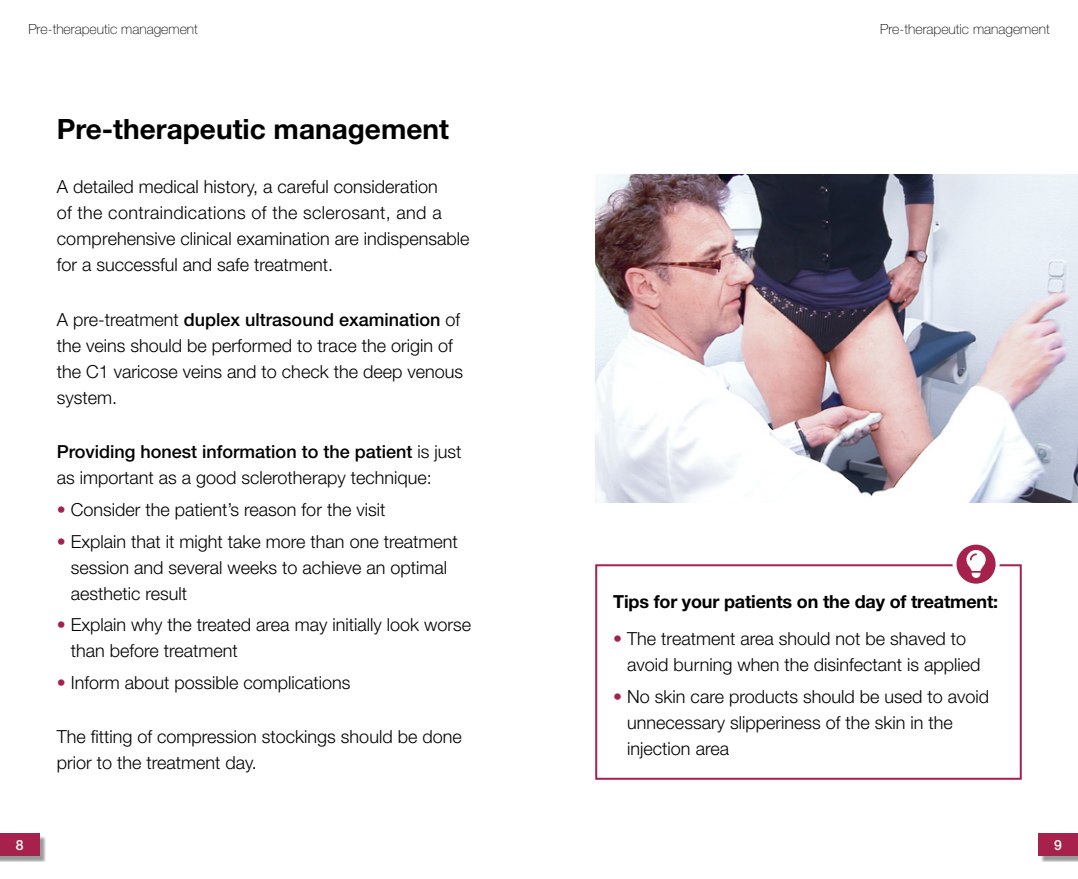
<style>
.page{position:relative;width:1078px;height:879px;background:#fff}
.page>*{position:absolute;margin:0;border:0;box-sizing:border-box;transform-origin:0 0}
.Headline{font:700 28px "Helvetica Neue LT Std";color:#000}
.Fliesstext{font:300 18px/26px "Helvetica Neue LT Std";color:#000}
.subline{font:700 18px "Helvetica Neue LT Std";letter-spacing:-.01em;color:#000}
.t1{font:100 14px "Helvetica Neue LT Std";color:#000}
.t2{font:500 14px "Helvetica Neue LT Std";color:#fff}
.s1{font-weight:500}
.s2{color:#a6214b}
</style>
<div class="page">
<div style="left:0;top:835px;width:46px;height:27px;background:#000;opacity:.4"></div>
<div style="left:0;top:833px;width:40px;height:23px;background:#a6214b"></div>
<div style="left:1040px;top:835px;width:37px;height:27px;background:#000;opacity:.4"></div>
<div style="left:1038px;top:833px;width:39px;height:23px;background:#a6214b"></div>
<div style="left:595px;top:564px;width:426px;height:216px;border:2px solid #a6214b"></div>
<svg style="left:954px;top:542px;width:43px;height:43px"></svg>
<div style="left:952px;top:540px;width:47px;height:47px;border:4px solid #fff;border-radius:50%"></div>
<svg style="left:966px;top:550px;width:19px;height:28px"></svg>
<img style="left:595px;top:174px;width:482px;height:329px">
<p class="t1" style="left:28px;top:21px;width:171px">Pre-therapeutic management</p>
<p class="t1" style="left:879px;top:21px;width:171px">Pre-therapeutic management</p>
<p class="Headline" style="left:57px;top:112px;width:393px">Pre-therapeutic management</p>
<p class="Fliesstext" style="left:57px;top:174px;width:414px">A detailed medical history, a careful consideration<br>of the contraindications of the sclerosant, and a comprehensive clinical examination are indispensable for a successful and safe treatment.</p>
<p class="Fliesstext" style="left:57px;top:306px;width:408px">A pre-treatment <span class="s1">duplex ultrasound examination</span> of the veins should be performed to trace the origin of the C1 varicose veins and to check the deep venous system.</p>
<p class="Fliesstext" style="left:57px;top:438px;width:406px"><span class="s1">Providing honest information to the patient</span> is just as important as a good sclerotherapy technique:</p>
<p class="Fliesstext" style="left:57px;top:496px;width:330px"><span class="s2">•</span> Consider the patient’s reason for the visit</p>
<p class="Fliesstext" style="left:71px;top:528px;width:388px;text-indent:-14px"><span class="s2">•</span> Explain that it might take more than one treatment session and several weeks to achieve an optimal aesthetic result</p>
<p class="Fliesstext" style="left:71px;top:611px;width:402px;text-indent:-14px"><span class="s2">•</span> Explain why the treated area may initially look worse than before treatment</p>
<p class="Fliesstext" style="left:57px;top:669px;width:295px"><span class="s2">•</span> Inform about possible complications</p>
<p class="Fliesstext" style="left:57px;top:723px;width:406px">The fitting of compression stockings should be done prior to the treatment day.</p>
<p class="subline" style="left:613px;top:590px;width:386px">Tips for your patients on the day of treatment:</p>
<p class="Fliesstext" style="left:627px;top:625px;width:355px;text-indent:-14px"><span class="s2">•</span> The treatment area should not be shaved to avoid burning when the disinfectant is applied</p>
<p class="Fliesstext" style="left:627px;top:683px;width:363px;text-indent:-14px"><span class="s2">•</span> No skin care products should be used to avoid unnecessary slipperiness of the skin in the injection area</p>
<p class="t2" style="left:16px;top:836px;width:9px">8</p>
<p class="t2" style="left:1053px;top:836px;width:9px">9</p>
</div>
